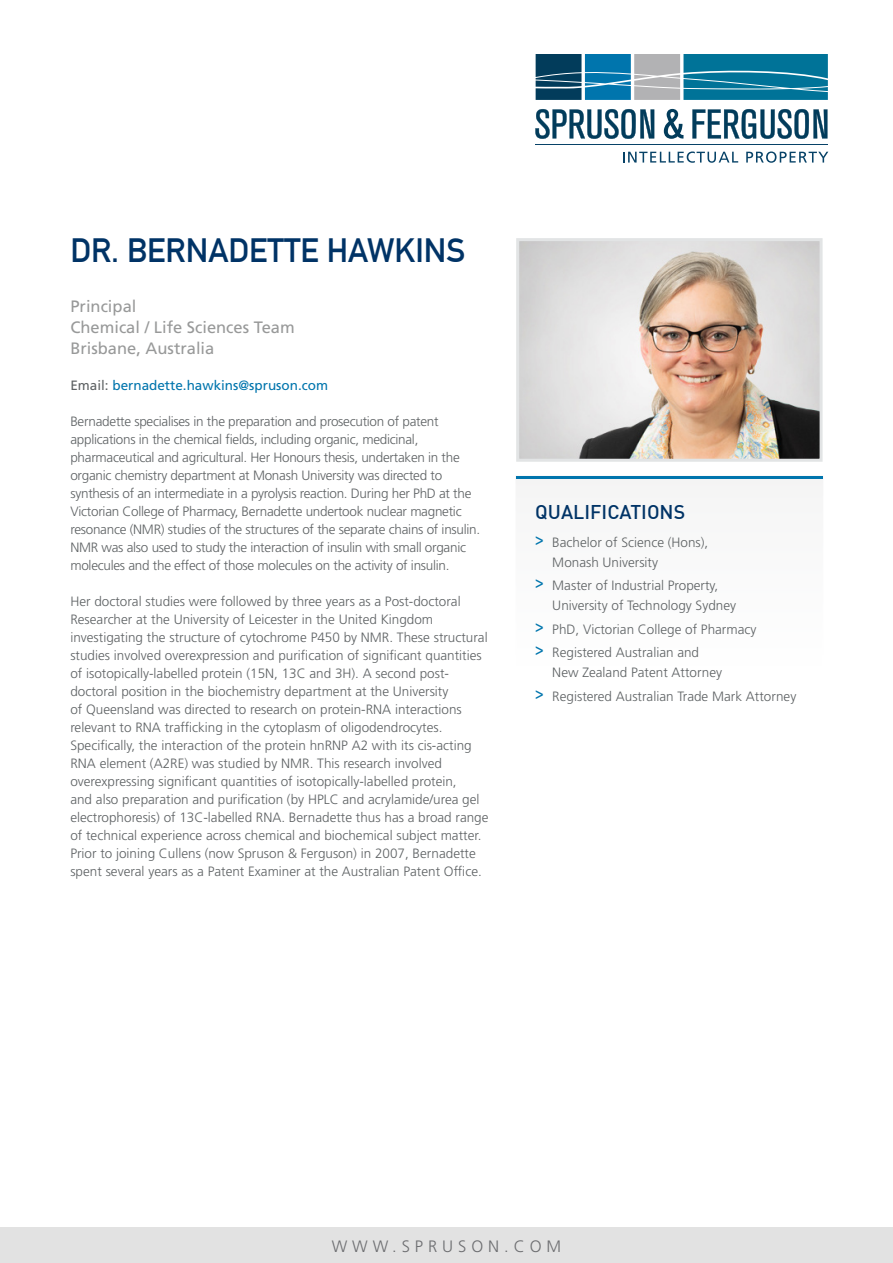
<style>
.page{position:relative;width:893px;height:1263px;background:#fff}
.page>*{position:absolute;margin:0;border:0;box-sizing:border-box;transform-origin:0 0}
.Name{font:33px "DIN1451 Com Mittelschrift";color:#036}
.Heading{font:500 19.5px "DIN";color:#036}
.Position__City{font:16.5px "Frutiger LT Std";color:#989999}
.t1{font:300 16.5px "Frutiger";letter-spacing:.3em;color:#6c6d70}
.Text{font:300 13.5px/18px "Frutiger LT Std";color:#5e6264}
.Text-2{font:300 13.5px/18px "Frutiger LT Std";letter-spacing:-.02em;color:#5e6264}
.Email{font:13.5px "Frutiger LT Std";color:#0075ad}
.s1{color:#5e6264}
.s2{font-family:"Arial Narrow";font-weight:400;font-size:18px;color:#0075ad}
</style>
<div class="page">
<div style="left:516px;top:476px;width:307px;height:240px;background:#fbfbfb"></div>
<hr style="left:516px;top:476px;width:307px;height:3px;background:#0075ad">
<div style="left:0;top:1228px;width:893px;height:35px;background:#e2e2e2"></div>
<svg style="left:536px;top:54px;width:292px;height:46px;background:#3684a1"></svg>
<hr style="left:535px;top:144px;width:293px;height:1px;background:#074267">
<svg style="left:535px;top:109px;width:119px;height:30px"></svg>
<svg style="left:664px;top:109px;width:19px;height:30px"></svg>
<svg style="left:692px;top:109px;width:135px;height:30px"></svg>
<svg style="left:623px;top:151px;width:115px;height:12px"></svg>
<svg style="left:746px;top:151px;width:82px;height:12px"></svg>
<img style="left:520px;top:242px;width:299px;height:216px">
<div style="left:516px;top:238px;width:307px;height:224px;border:3px solid #e2e4e5"></div>
<p class="Name" style="left:70px;top:231px;width:397px">DR. BERNADETTE HAWKINS</p>
<p class="Position__City" style="left:70px;top:297px;width:68px">Principal</p>
<p class="Position__City" style="left:70px;top:318px;width:226px">Chemical / Life Sciences Team</p>
<p class="Position__City" style="left:70px;top:339px;width:145px">Brisbane, Australia</p>
<p class="Email" style="left:70px;top:377px;width:259px"><span class="s1">Email:</span> bernadette.hawkins@spruson.com</p>
<p class="Text-2" style="left:70px;top:413px;width:411px">Bernadette specialises in the preparation and prosecution of patent applications in the chemical fields, including organic, medicinal, pharmaceutical and agricultural. Her Honours thesis, undertaken in the organic chemistry department at Monash University was directed to synthesis of an intermediate in a pyrolysis reaction. During her PhD at the Victorian College of Pharmacy, Bernadette undertook nuclear magnetic resonance (NMR) studies of the structures of the separate chains of insulin.<br>NMR was also used to study the interaction of insulin with small organic molecules and the effect of those molecules on the activity of insulin.</p>
<p class="Text" style="left:70px;top:593px;width:420px">Her doctoral studies were followed by three years as a Post-doctoral Researcher at the University of Leicester in the United Kingdom investigating the structure of cytochrome P450 by NMR. These structural studies involved overexpression and purification of significant quantities of isotopically-labelled protein (15N, 13C and 3H). A second post&shy;doctoral position in the biochemistry department at the University<br>of Queensland was directed to research on protein-RNA interactions relevant to RNA trafficking in the cytoplasm of oligodendrocytes.<br>Specifically, the interaction of the protein hnRNP A2 with its cis-acting RNA element (A2RE) was studied by NMR. This research involved overexpressing significant quantities of isotopically-labelled protein,<br>and also preparation and purification (by HPLC and acrylamide/urea gel electrophoresis) of 13C-labelled RNA. Bernadette thus has a broad range of technical experience across chemical and biochemical subject matter.<br>Prior to joining Cullens (now Spruson &amp; Ferguson) in 2007, Bernadette spent several years as a Patent Examiner at the Australian Patent Office.</p>
<p class="Heading" style="left:535px;top:500px;width:151px">QUALIFICATIONS</p>
<p class="Text" style="left:552px;top:533px;width:158px;line-height:19.5px;text-indent:-17px"><span class="s2">&gt;</span> Bachelor of Science (Hons),<br>Monash University</p>
<p class="Text" style="left:552px;top:576px;width:185px;line-height:19.5px;text-indent:-17px"><span class="s2">&gt;</span> Master of Industrial Property,<br>University of Technology Sydney</p>
<p class="Text" style="left:535px;top:620px;width:223px"><span class="s2">&gt;</span> PhD, Victorian College of Pharmacy</p>
<p class="Text" style="left:552px;top:643px;width:171px;line-height:19.5px;text-indent:-17px"><span class="s2">&gt;</span> Registered Australian and<br>New Zealand Patent Attorney</p>
<p class="Text" style="left:535px;top:687px;width:263px"><span class="s2">&gt;</span> Registered Australian Trade Mark Attorney</p>
<p class="t1" style="left:332px;top:1236px;width:231px">WWW.SPRUSON.COM</p>
</div>
